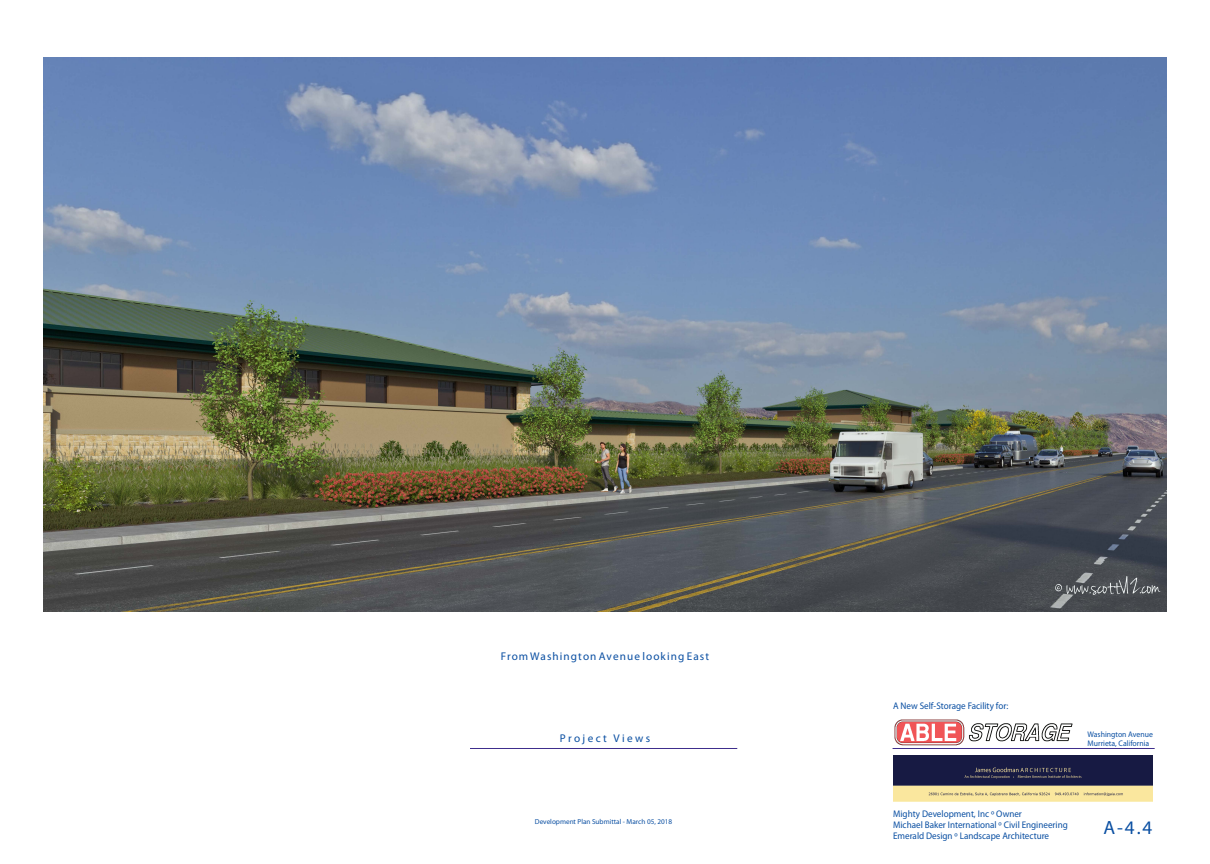
<style>
.page{position:relative;width:1210px;height:864px;background:#fff}
.page>*{position:absolute;margin:0;border:0;box-sizing:border-box;transform-origin:0 0}
.t1{font:19.2px "Myriad Pro";color:#0a4fa2}
.t2{font:11.2px "Myriad Pro";letter-spacing:.1em;color:#0a4fa2}
.t3{font:9.6px/11px "Myriad Pro";color:#0a4fa2;scale:.95 1}
.t4{font:8.12px/9.7px "Myriad Pro";color:#0a4fa2;scale:.96 1}
.t5{font:7.2px "Myriad Pro";color:#0a4fa2}
</style>
<div class="page">
<hr style="left:893px;top:748px;width:261px;height:1px;background:#3e2e8c">
<hr style="left:470px;top:748px;width:267px;height:1px;background:#3e2e8c">
<img style="left:893px;top:756px;width:259px;height:46px">
<img style="left:894px;top:719px;width:179px;height:27px">
<img style="left:43px;top:58px;width:1123px;height:554px">
<p class="t2" style="left:501px;top:650px;width:210px">From Washington Avenue looking East</p>
<p class="t2" style="left:560px;top:731px;width:92px">P r o j e c t V i e w s</p>
<p class="t5" style="left:535px;top:817px;width:139px">Development Plan Submittal - March 05, 2018</p>
<p class="t3" style="left:893px;top:700px;width:123px">A New Self-Storage Facility for:</p>
<p class="t4" style="left:1087px;top:729px;width:70px">Washington Avenue<br>Murrieta, California</p>
<p class="t3" style="left:893px;top:808px;width:185px">Mighty Development, Inc º Owner<br>Michael Baker International º Civil Engineering<br>Emerald Design º Landscape Architecture</p>
<h1 class="t1" style="left:1103px;top:815px;width:50px">A-4.4</h1>
</div>
